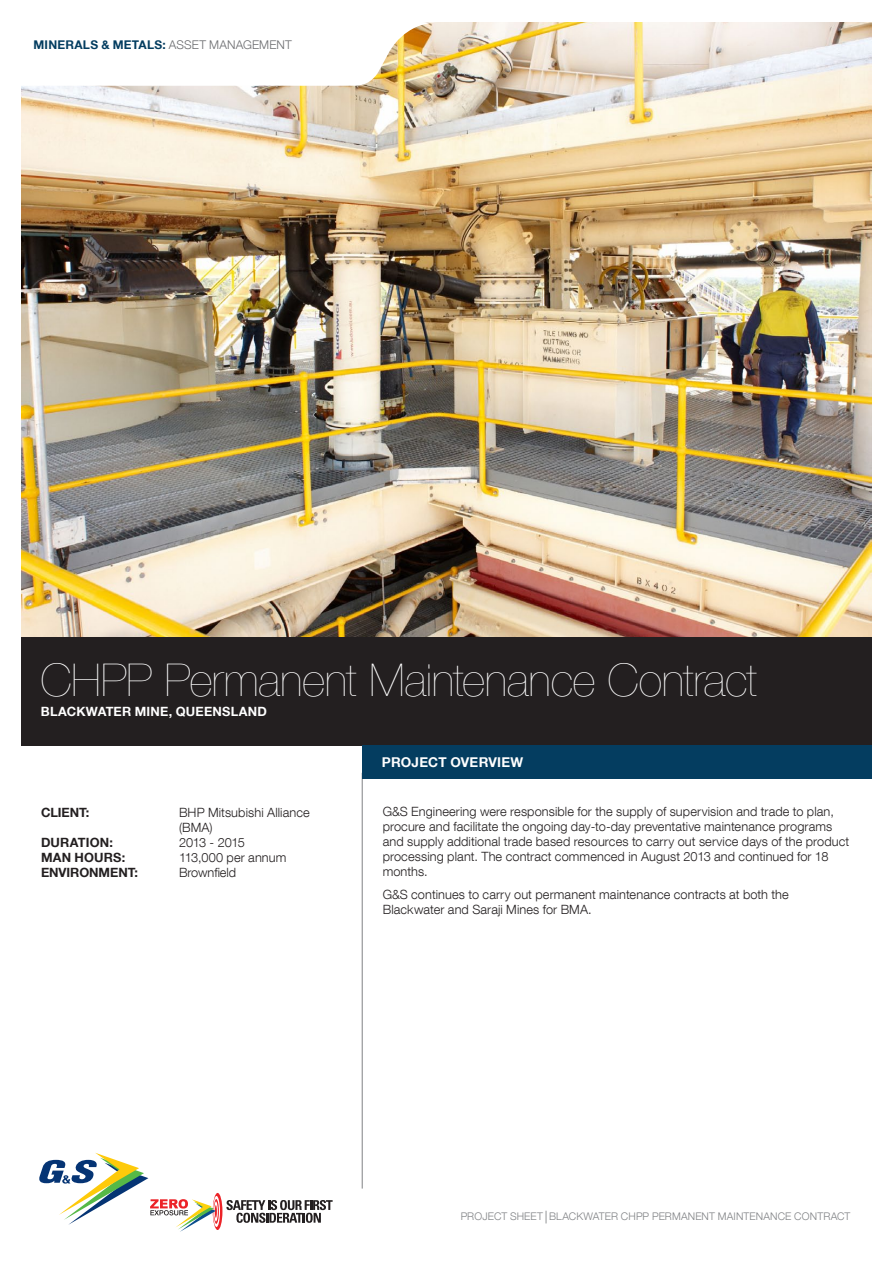
<style>
.page{position:relative;width:893px;height:1263px;background:#fff}
.page>*{position:absolute;margin:0;border:0;box-sizing:border-box;transform-origin:0 0}
.t1{font:200 45px "Helvetica Neue LT Com";letter-spacing:-.005em;color:#fff}
.copy{font:700 13.5px "Helvetica Neue LT Com";letter-spacing:.015em;color:#fff}
.copy-2{font:300 12.75px/15px "Helvetica Neue LT Com";letter-spacing:.01em;color:#231f20}
.t2{font:700 12.75px "Helvetica Neue LT Com";letter-spacing:.015em;color:#fff}
.copy-3{font:700 12.75px "Helvetica Neue LT Com";letter-spacing:-.005em;color:#231f20}
.copy-4{font:700 12.75px "Helvetica Neue LT Com";letter-spacing:.015em;color:#231f20}
.copy-5{font:300 12.75px "Helvetica Neue LT Com";letter-spacing:-.03em;color:#231f20}
.t3{font:700 12px "Helvetica Neue LT Com";letter-spacing:.02em;color:#043d60}
.copy-6{font:300 10.5px "Helvetica Neue LT Com";letter-spacing:.01em;color:#808285}
.s1{font-weight:300;color:#6c6d70}
</style>
<div class="page">
<img style="left:21px;top:23px;width:851px;height:614px">
<div style="left:21px;top:637px;width:851px;height:108px;background:#231f20"></div>
<hr style="left:362px;top:773px;width:1px;height:415px;background:#808285">
<svg style="left:546px;top:1211px;width:1px;height:12px"></svg>
<div style="left:362px;top:745px;width:510px;height:34px;background:#043d60"></div>
<svg style="left:21px;top:22px;width:417px;height:64px"></svg>
<svg style="left:226px;top:1200px;width:107px;height:23px"></svg>
<svg style="left:213px;top:1193px;width:9px;height:37px"></svg>
<svg style="left:213px;top:1196px;width:7px;height:31px"></svg>
<svg style="left:214px;top:1199px;width:5px;height:25px"></svg>
<svg style="left:214px;top:1201px;width:4px;height:20px"></svg>
<svg style="left:39px;top:1153px;width:178px;height:79px"></svg>
<p class="t3" style="left:34px;top:37px;width:260px">MINERALS &amp; METALS: <span class="s1">ASSET MANAGEMENT</span></p>
<p class="t1" style="left:41px;top:654px;width:718px">CHPP Permanent Maintenance Contract</p>
<p class="t2" style="left:41px;top:703px;width:227px">BLACKWATER MINE, QUEENSLAND</p>
<p class="copy-3" style="left:41px;top:804px;width:50px">CLIENT:</p>
<p class="copy-2" style="left:179px;top:805px;width:132px">BHP Mitsubishi Alliance</p>
<p class="copy-2" style="left:179px;top:820px;width:35px">(BMA)</p>
<p class="copy-4" style="left:41px;top:834px;width:73px">DURATION:</p>
<p class="copy-5" style="left:179px;top:835px;width:67px">2013 - 2015</p>
<p class="copy-4" style="left:41px;top:849px;width:86px">MAN HOURS:</p>
<p class="copy-2" style="left:179px;top:850px;width:109px">113,000 per annum</p>
<p class="copy-3" style="left:41px;top:864px;width:98px">ENVIRONMENT:</p>
<p class="copy-2" style="left:179px;top:865px;width:59px">Brownfield</p>
<p class="copy" style="left:382px;top:754px;width:143px">PROJECT OVERVIEW</p>
<p class="copy-2" style="left:383px;top:803px;width:468px">G&amp;S Engineering were responsible for the supply of supervision and trade to plan, procure and facilitate the ongoing day-to-day preventative maintenance programs and supply additional trade based resources to carry out service days of the product processing plant. The contract commenced in August 2013 and continued for 18 months.</p>
<p class="copy-2" style="left:383px;top:887px;width:408px">G&amp;S continues to carry out permanent maintenance contracts at both the<br>Blackwater and Saraji Mines for BMA.</p>
<p class="copy-6" style="left:461px;top:1210px;width:391px">PROJECT SHEET BLACKWATER CHPP PERMANENT MAINTENANCE CONTRACT</p>
</div>
